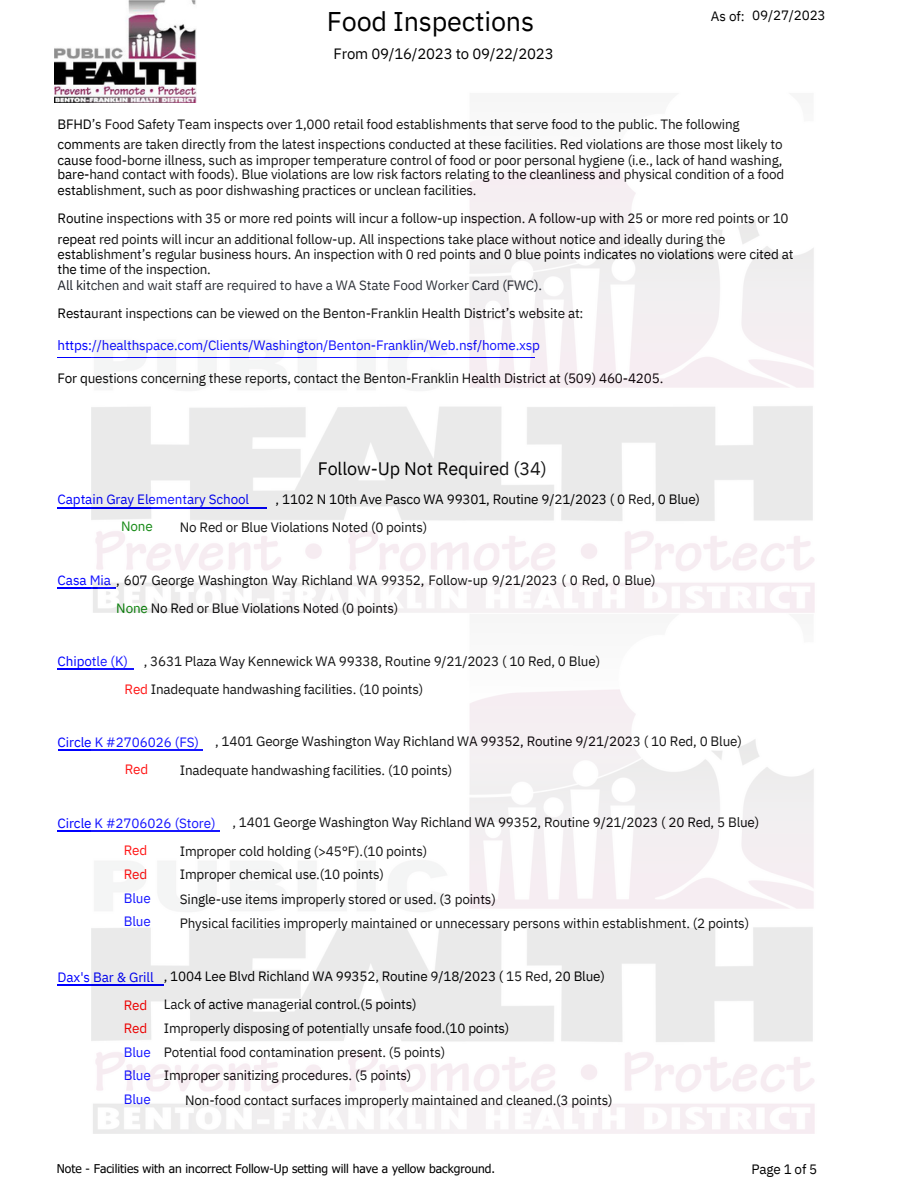
<style>
.page{position:relative;width:918px;height:1188px;background:#fff}
.page>*{position:absolute;margin:0;border:0;box-sizing:border-box;transform-origin:0 0}
.t1{font:27px "IBM Plex Sans";letter-spacing:-.01em;color:#000}
.t2{font:18px "IBM Plex Sans";letter-spacing:-.01em;color:#000}
.t3{font:15px "IBM Plex Sans";letter-spacing:-.015em;color:#000}
.t4{font:13.5px "IBM Plex Sans";letter-spacing:-.015em;color:#000}
.t5{font:13.5px/23.7px "IBM Plex Sans";letter-spacing:-.01em;color:#00f}
.t6{font:13.5px "IBM Plex Sans";letter-spacing:-.015em;color:#1d2129}
.t7{font:13.5px "IBM Plex Sans";color:#008000}
.t8{font:13.5px "IBM Plex Sans";color:#f00}
.t9{font:12px "Tahoma";color:#000}
.s1{color:#00f}
.s2{color:#008000}
.s3{color:#f00}
</style>
<div class="page">
<img style="left:54px;top:0;width:143px;height:102px">
<hr style="left:58px;top:357px;width:477px;height:1px;background:#00f">
<img style="left:92px;top:92px;width:723px;height:1042px">
<p class="t1" style="left:327px;top:3px;width:209px">Food Inspections</p>
<p class="t3" style="left:334px;top:44px;width:222px">From 09/16/2023 to 09/22/2023</p>
<p class="t4" style="left:711px;top:7px;width:35px">As of:</p>
<p class="t4" style="left:752px;top:6px;width:75px">09/27/2023</p>
<p class="t4" style="left:58px;top:115px;width:684px">BFHD’s Food Safety Team inspects over 1,000 retail food establishments that serve food to the public. The following</p>
<p class="t4" style="left:58px;top:135px;width:726px">comments are taken directly from the latest inspections conducted at these facilities. Red violations are those most likely to</p>
<p class="t4" style="left:58px;top:151px;width:726px">cause food-borne illness, such as improper temperature control of food or poor personal hygiene (i.e., lack of hand washing,</p>
<p class="t4" style="left:58px;top:166px;width:728px">bare-hand contact with foods). Blue violations are low risk factors relating to the cleanliness and physical condition of a food</p>
<p class="t4" style="left:58px;top:181px;width:421px">establishment, such as poor dishwashing practices or unclean facilities.</p>
<p class="t4" style="left:58px;top:209px;width:733px">Routine inspections with 35 or more red points will incur a follow-up inspection. A follow-up with 25 or more red points or 10</p>
<p class="t4" style="left:58px;top:230px;width:669px">repeat red points will incur an additional follow-up. All inspections take place without notice and ideally during the</p>
<p class="t4" style="left:58px;top:245px;width:737px">establishment’s regular business hours. An inspection with 0 red points and 0 blue points indicates no violations were cited at</p>
<p class="t4" style="left:58px;top:260px;width:155px">the time of the inspection.</p>
<p class="t6" style="left:58px;top:276px;width:486px">All kitchen and wait staff are required to have a WA State Food Worker Card (FWC).</p>
<p class="t4" style="left:58px;top:304px;width:527px">Restaurant inspections can be viewed on the Benton-Franklin Health District’s website at:</p>
<p class="t5" style="left:58px;top:333px;width:484px">https://healthspace.com/Clients/Washington/Benton-Franklin/Web.nsf/home.xsp</p>
<p class="t4" style="left:58px;top:369px;width:607px">For questions concerning these reports, contact the Benton-Franklin Health District at (509) 460-4205.</p>
<p class="t2" style="left:318px;top:456px;width:230px">Follow-Up Not Required (34)</p>
<p class="t4" style="left:276px;top:490px;width:426px">, 1102 N 10th Ave Pasco WA 99301, Routine 9/21/2023 ( 0 Red, 0 Blue)</p>
<p class="t4" style="left:180px;top:518px;width:249px">No Red or Blue Violations Noted (0 points)</p>
<p class="t5" style="left:58px;top:487px;width:193px">Captain Gray Elementary School</p>
<p class="t7" style="left:121px;top:517px;width:33px">None</p>
<p class="t4" style="left:58px;top:571px;width:600px"><span class="s1">Casa Mia</span> , 607 George Washington Way Richland WA 99352, Follow-up 9/21/2023 ( 0 Red, 0 Blue)</p>
<p class="t4" style="left:116px;top:599px;width:283px"><span class="s2">None</span> No Red or Blue Violations Noted (0 points)</p>
<p class="t4" style="left:144px;top:652px;width:458px">, 3631 Plaza Way Kennewick WA 99338, Routine 9/21/2023 ( 10 Red, 0 Blue)</p>
<p class="t4" style="left:125px;top:680px;width:300px"><span class="s3">Red</span> Inadequate handwashing facilities. (10 points)</p>
<p class="t5" style="left:58px;top:649px;width:72px">Chipotle (K)</p>
<p class="t4" style="left:215px;top:733px;width:528px">, 1401 George Washington Way Richland WA 99352, Routine 9/21/2023 ( 10 Red, 0 Blue)</p>
<p class="t4" style="left:180px;top:761px;width:274px">Inadequate handwashing facilities. (10 points)</p>
<p class="t4" style="left:232px;top:814px;width:528px">, 1401 George Washington Way Richland WA 99352, Routine 9/21/2023 ( 20 Red, 5 Blue)</p>
<p class="t4" style="left:180px;top:842px;width:249px">Improper cold holding (&gt;45°F).(10 points)</p>
<p class="t4" style="left:180px;top:865px;width:206px">Improper chemical use.(10 points)</p>
<p class="t4" style="left:180px;top:890px;width:318px">Single-use items improperly stored or used. (3 points)</p>
<p class="t4" style="left:180px;top:914px;width:571px">Physical facilities improperly maintained or unnecessary persons within establishment. (2 points)</p>
<p class="t5" style="left:58px;top:730px;width:143px">Circle K #2706026 (FS)</p>
<p class="t8" style="left:125px;top:760px;width:25px">Red</p>
<p class="t5" style="left:58px;top:811px;width:159px">Circle K #2706026 (Store)</p>
<p class="t5" style="left:124px;top:839px;width:29px"><span class="s3">Red<br>Red<br></span>Blue<br>Blue</p>
<p class="t5" style="left:58px;top:965px;width:98px">Dax's Bar &amp; Grill</p>
<p class="t5" style="left:124px;top:993px;width:29px"><span class="s3">Red<br>Red<br></span>Blue<br>Blue<br>Blue</p>
<p class="t4" style="left:164px;top:967px;width:443px">, 1004 Lee Blvd Richland WA 99352, Routine 9/18/2023 ( 15 Red, 20 Blue)</p>
<p class="t4" style="left:164px;top:996px;width:254px">Lack of active managerial control.(5 points)</p>
<p class="t4" style="left:164px;top:1019px;width:347px">Improperly disposing of potentially unsafe food.(10 points)</p>
<p class="t4" style="left:164px;top:1043px;width:283px">Potential food contamination present. (5 points)</p>
<p class="t4" style="left:164px;top:1066px;width:249px">Improper sanitizing procedures. (5 points)</p>
<p class="t4" style="left:185px;top:1091px;width:429px">Non-food contact surfaces improperly maintained and cleaned.(3 points)</p>
<p class="t9" style="left:57px;top:1161px;width:440px">Note - Facilities with an incorrect Follow-Up setting will have a yellow background.</p>
<p class="t4" style="left:751px;top:1160px;width:67px">Page 1 of 5</p>
</div>
